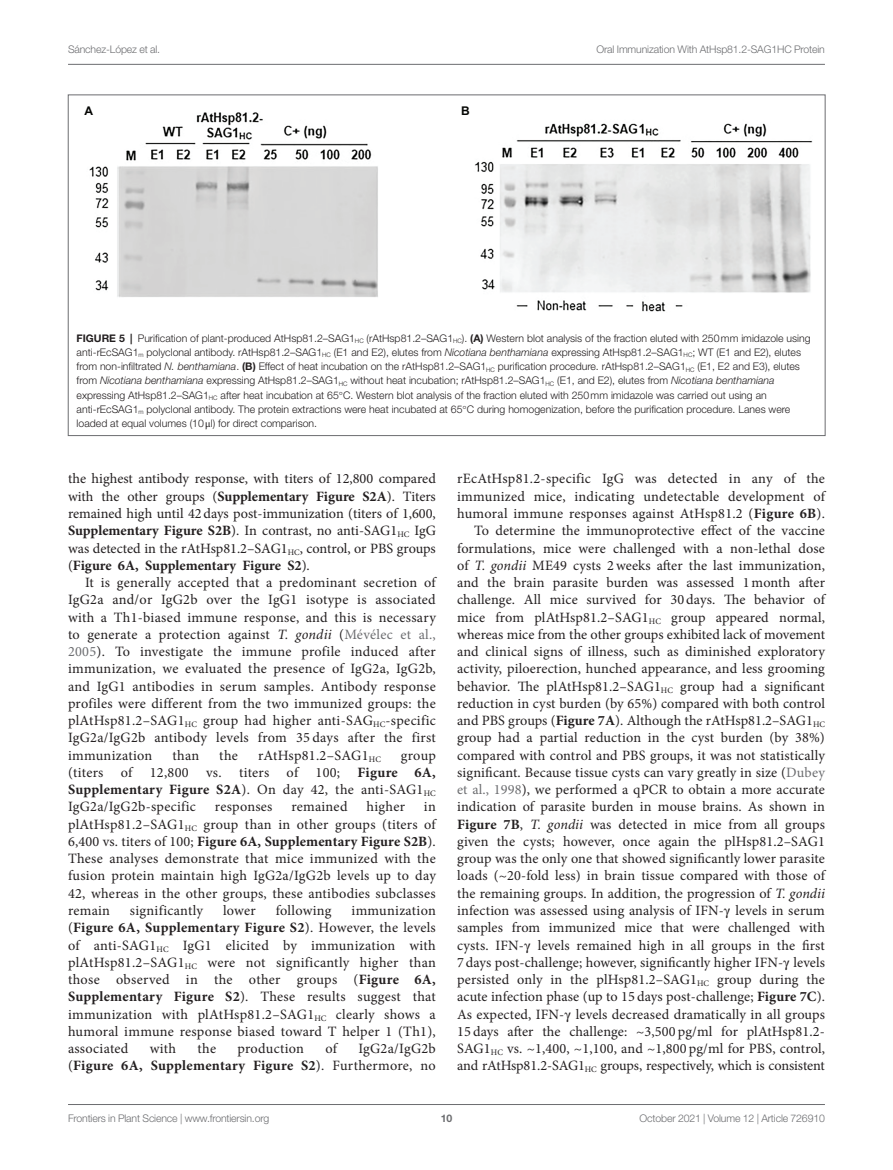
<style>
.page{position:relative;width:893px;height:1170px;background:#fff}
.page>*{position:absolute;margin:0;border:0;box-sizing:border-box;transform-origin:0 0}
.TEXT{font:14.25px/17.2px "Minion Pro";letter-spacing:.015em;color:#231f20;text-align:justify}
.TEXT_FLUSH{font:14.25px/17.2px "Minion Pro";color:#231f20;text-align:justify}
.TEXT-2{font:700 14.25px/17.2px "Minion Pro";letter-spacing:.02em;color:#231f20;text-align:right}
.t1{font:700 12px "Arial";color:#040503}
.FIG_LEG{font:300 10.5px/14.2px "Helvetica Neue LT Std";color:#231f20}
.t2{font:300 10.5px "Helvetica Neue LT Std";letter-spacing:-.015em;color:#6c6d70}
.t3{font:700 10.5px "Helvetica Neue LT Std";color:#6c6d70}
.s1{font-weight:700}
.s2{font-style:italic}
.s3{font-family:"STIX General";font-weight:400}
.s4{color:#6c6d70}
.s5{font-weight:400}
.s6{font-family:"STIX General"}
</style>
<div class="page">
<hr style="left:68px;top:64px;width:757px;height:1px;background:#6c6d70">
<hr style="left:68px;top:1104px;width:757px;height:1px;background:#6c6d70">
<img style="left:89px;top:112px;width:723px;height:200px">
<p class="t2" style="left:68px;top:42px;width:94px">Sánchez-López et al.</p>
<p class="t2" style="left:596px;top:42px;width:230px">Oral Immunization With AtHsp81.2-SAG1HC Protein</p>
<p class="t1" style="left:85px;top:102px;width:10px">A</p>
<p class="t1" style="left:461px;top:102px;width:10px">B</p>
<p class="FIG_LEG" style="left:77px;top:330px;width:735px"><span class="s1">FIGURE 5 |</span> Purification of plant-produced AtHsp81.2–SAG1<sub>HC</sub> (rAtHsp81.2–SAG1<sub>HC</sub>). <span class="s1">(A)</span> Western blot analysis of the fraction eluted with 250mm imidazole using anti-rEcSAG1<sub>m</sub> polyclonal antibody. rAtHsp81.2–SAG1<sub>HC</sub> (E1 and E2), elutes from <span class="s2">Nicotiana benthamiana</span> expressing AtHsp81.2–SAG1<sub>HC</sub>; WT (E1 and E2), elutes from non-infiltrated <span class="s2">N. benthamiana</span>. <span class="s1">(B)</span> Effect of heat incubation on the rAtHsp81.2–SAG1<sub>HC</sub> purification procedure. rAtHsp81.2–SAG1<sub>HC</sub> (E1, E2 and E3), elutes from <span class="s2">Nicotiana benthamiana</span> expressing AtHsp81.2–SAG1<sub>HC</sub> without heat incubation; rAtHsp81.2–SAG1<sub>HC</sub> (E1, and E2), elutes from <span class="s2">Nicotiana benthamiana </span>expressing AtHsp81.2–SAG1<sub>HC</sub> after heat incubation at 65<span class="s3">°</span>C. Western blot analysis of the fraction eluted with 250mm imidazole was carried out using an anti-rEcSAG1<sub>m</sub> polyclonal antibody. The protein extractions were heat incubated at 65<span class="s3">°</span>C during homogenization, before the purification procedure. Lanes were loaded at equal volumes (10<span class="s3">μ</span>l) for direct comparison.</p>
<p class="TEXT_FLUSH" style="left:68px;top:470px;width:369px">the highest antibody response, with titers of 12,800 compared with the other groups (<span class="s1">Supplementary Figure S2A</span>). Titers remained high until 42days post-immunization (titers of 1,600, <span class="s1">Supplementary Figure S2B</span>). In contrast, no anti-SAG1<sub>HC</sub> IgG was detected in the rAtHsp81.2–SAG1<sub>HC</sub>, control, or PBS groups (<span class="s1">Figure 6A, Supplementary Figure S2</span>).</p>
<p class="TEXT" style="left:68px;top:574px;width:369px;text-indent:17px">It is generally accepted that a predominant secretion of IgG2a and/or IgG2b over the IgG1 isotype is associated with a Th1-biased immune response, and this is necessary to generate a protection against <span class="s2">T. gondii</span> (<span class="s4">Mévélec et al., 2005</span>). To investigate the immune profile induced after immunization, we evaluated the presence of IgG2a, IgG2b, and IgG1 antibodies in serum samples. Antibody response profiles were different from the two immunized groups: the plAtHsp81.2–SAG1<sub>HC</sub> group had higher anti-SAG<sub>HC</sub>-specific IgG2a/IgG2b antibody levels from 35 days after the first immunization</p>
<p class="TEXT" style="left:172px;top:746px;width:28px">than</p>
<p class="TEXT" style="left:219px;top:746px;width:20px">the</p>
<p class="TEXT" style="left:258px;top:746px;width:124px">rAtHsp81.2–SAG1<sub>HC</sub></p>
<p class="TEXT" style="left:68px;top:746px;width:369px;text-indent:333px">group (titers of 12,800 vs. titers of 100; <span class="s1">Figure 6A, Supplementary Figure S2A</span>). On day 42, the anti-SAG1<sub>HC </sub>IgG2a/IgG2b-specific</p>
<p class="TEXT" style="left:215px;top:798px;width:59px">responses</p>
<p class="TEXT" style="left:291px;top:798px;width:58px">remained</p>
<p class="TEXT" style="left:366px;top:798px;width:40px">higher</p>
<p class="TEXT" style="left:68px;top:798px;width:369px;text-indent:356px">in plAtHsp81.2–SAG1<sub>HC</sub> group than in other groups (titers of 6,400 vs. titers of 100; <span class="s1">Figure 6A, Supplementary Figure S2B</span>).<br>These analyses demonstrate that mice immunized with the fusion protein maintain high IgG2a/IgG2b levels up to day 42, whereas in the other groups, these antibodies subclasses remain</p>
<p class="TEXT" style="left:130px;top:901px;width:75px">significantly</p>
<p class="TEXT" style="left:223px;top:901px;width:34px">lower</p>
<p class="TEXT" style="left:276px;top:901px;width:57px">following</p>
<p class="TEXT" style="left:68px;top:901px;width:369px;text-indent:284px">immunization (<span class="s1">Figure 6A, Supplementary Figure S2</span>). However, the levels of anti-SAG1<sub>HC</sub> IgG1 elicited by immunization with plAtHsp81.2–SAG1<sub>HC</sub> were not significantly higher than those observed in the other groups (<span class="s1">Figure 6A, Supplementary Figure S2</span>). These results suggest that immunization with plAtHsp81.2–SAG1<sub>HC</sub> clearly shows a humoral immune response biased toward T helper 1 (Th1), associated</p>
<p class="TEXT-2" style="left:68px;top:1040px;width:369px"><span class="s5">IgG2a/IgG2b<br>(</span>Figure 6A, Supplementary Figure S2<span class="s5">). Furthermore, no</span></p>
<p class="TEXT" style="left:150px;top:1039px;width:28px">with</p>
<p class="TEXT" style="left:198px;top:1039px;width:20px">the</p>
<p class="TEXT" style="left:238px;top:1039px;width:68px">production</p>
<p class="TEXT" style="left:325px;top:1039px;width:13px">of</p>
<p class="TEXT" style="left:457px;top:470px;width:369px">rEcAtHsp81.2-specific IgG was detected in any of the immunized mice, indicating undetectable development of humoral immune responses against AtHsp81.2 (<span class="s1">Figure 6B</span>).</p>
<p class="TEXT" style="left:457px;top:522px;width:369px;text-indent:17px">To determine the immunoprotective effect of the vaccine formulations, mice were challenged with a non-lethal dose of <span class="s2">T. gondii</span> ME49 cysts 2weeks after the last immunization, and the brain parasite burden was assessed 1 month after challenge. All mice survived for 30 days. The behavior of mice from plAtHsp81.2–SAG1<sub>HC</sub> group appeared normal, whereas mice from the other groups exhibited lack of movement and clinical signs of illness, such as diminished exploratory activity, piloerection, hunched appearance, and less grooming behavior. The plAtHsp81.2–SAG1<sub>HC</sub> group had a significant reduction in cyst burden (by 65%) compared with both control and PBS groups (<span class="s1">Figure 7A</span>). Although the rAtHsp81.2–SAG1<sub>HC </sub>group had a partial reduction in the cyst burden (by 38%) compared with control and PBS groups, it was not statistically significant. Because tissue cysts can vary greatly in size (<span class="s4">Dubey et al., 1998</span>), we performed a qPCR to obtain a more accurate indication of parasite burden in mouse brains. As shown in <span class="s1">Figure 7B</span>, <span class="s2">T. gondii</span> was detected in mice from all groups given the cysts; however, once again the plHsp81.2–SAG1 group was the only one that showed significantly lower parasite loads (~20-fold less) in brain tissue compared with those of the remaining groups. In addition, the progression of <span class="s2">T. gondii </span>infection was assessed using analysis of IFN-<span class="s6">γ</span> levels in serum samples from immunized mice that were challenged with cysts. IFN-<span class="s6">γ</span> levels remained high in all groups in the first 7 days post-challenge; however, significantly higher IFN-<span class="s6">γ</span> levels persisted only in the plHsp81.2–SAG1<sub>HC</sub> group during the acute infection phase (up to 15 days post-challenge; <span class="s1">Figure 7C</span>).<br>As expected, IFN-<span class="s6">γ</span> levels decreased dramatically in all groups 15 days after the challenge: ~3,500 pg/ml for plAtHsp81.2- SAG1<sub>HC</sub> vs. ~1,400, ~1,100, and ~1,800 pg/ml for PBS, control, and rAtHsp81.2-SAG1<sub>HC</sub> groups, respectively, which is consistent</p>
<p class="t2" style="left:68px;top:1111px;width:203px">Frontiers in Plant Science | www.frontiersin.org</p>
<p class="t3" style="left:441px;top:1111px;width:13px">10</p>
<p class="t2" style="left:640px;top:1111px;width:187px">October 2021 | Volume 12 | Article 726910</p>
</div>
